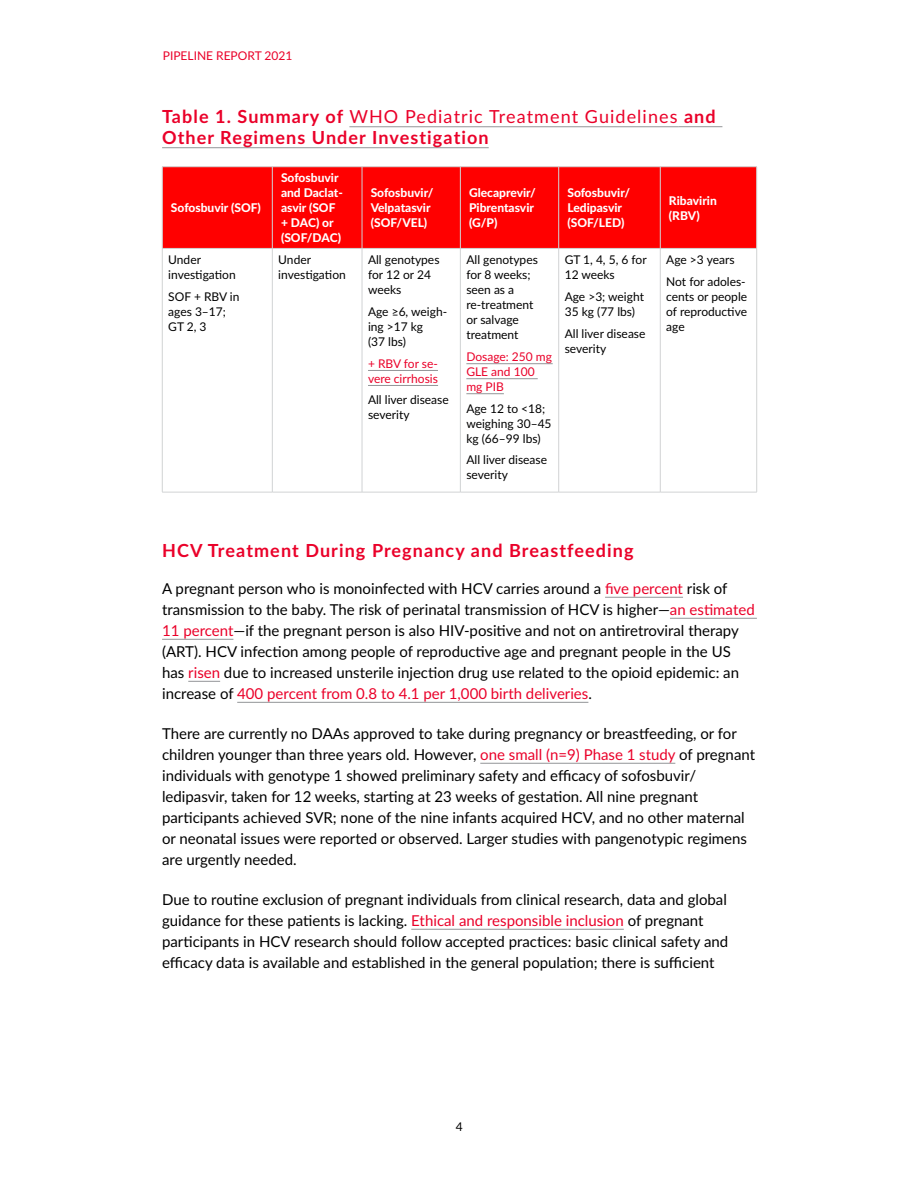
<style>
.page{position:relative;width:919px;height:1187px;background:#fff}
.page>*{position:absolute;margin:0;border:0;box-sizing:border-box;transform-origin:0 0}
.t1{font:700 18px/21px "Lato";letter-spacing:.06em;color:#ea0029}
.t2{font:15px/21px "Lato";color:#000}
.t3{font:12px/15px "Lato";color:#000}
.t4{font:800 12px/15px "Lato";color:#fff}
.t5{font:12px/15px "Lato";color:#ea0029}
.s1{font-weight:400}
.s2{color:#ea0029}
</style>
<div class="page">
<hr style="left:349px;top:126px;width:329px;height:1px;background:#939598">
<hr style="left:678px;top:126px;width:44px;height:1px;background:#939598">
<hr style="left:162px;top:147px;width:326px;height:1px;background:#939598">
<hr style="left:605px;top:597px;width:78px;height:1px;background:#939598">
<hr style="left:670px;top:618px;width:86px;height:1px;background:#939598">
<hr style="left:162px;top:639px;width:71px;height:1px;background:#939598">
<hr style="left:188px;top:681px;width:32px;height:1px;background:#939598">
<hr style="left:237px;top:702px;width:351px;height:1px;background:#939598">
<hr style="left:480px;top:763px;width:195px;height:1px;background:#939598">
<hr style="left:411px;top:928px;width:212px;height:1px;background:#939598">
<div style="left:163px;top:167px;width:593px;height:81px;background:#f00"></div>
<hr style="left:272px;top:167px;width:1px;height:81px;background:#d1d3d4">
<hr style="left:362px;top:167px;width:1px;height:81px;background:#d1d3d4">
<hr style="left:460px;top:167px;width:1px;height:81px;background:#d1d3d4">
<hr style="left:558px;top:167px;width:1px;height:81px;background:#d1d3d4">
<hr style="left:660px;top:167px;width:1px;height:81px;background:#d1d3d4">
<hr style="left:162px;top:248px;width:110px;height:1px;background:#d1d3d4">
<hr style="left:272px;top:248px;width:90px;height:1px;background:#d1d3d4">
<hr style="left:272px;top:248px;width:1px;height:244px;background:#d1d3d4">
<hr style="left:362px;top:248px;width:98px;height:1px;background:#d1d3d4">
<hr style="left:362px;top:248px;width:1px;height:244px;background:#d1d3d4">
<hr style="left:460px;top:248px;width:98px;height:1px;background:#d1d3d4">
<hr style="left:460px;top:248px;width:1px;height:244px;background:#d1d3d4">
<hr style="left:558px;top:248px;width:102px;height:1px;background:#d1d3d4">
<hr style="left:558px;top:248px;width:1px;height:244px;background:#d1d3d4">
<hr style="left:660px;top:248px;width:96px;height:1px;background:#d1d3d4">
<hr style="left:660px;top:248px;width:1px;height:244px;background:#d1d3d4">
<hr style="left:162px;top:166px;width:110px;height:1px;background:#d1d3d4">
<hr style="left:162px;top:167px;width:1px;height:81px;background:#d1d3d4">
<hr style="left:272px;top:166px;width:90px;height:1px;background:#d1d3d4">
<hr style="left:362px;top:166px;width:98px;height:1px;background:#d1d3d4">
<hr style="left:460px;top:166px;width:98px;height:1px;background:#d1d3d4">
<hr style="left:558px;top:166px;width:102px;height:1px;background:#d1d3d4">
<hr style="left:660px;top:166px;width:96px;height:1px;background:#d1d3d4">
<hr style="left:756px;top:167px;width:1px;height:81px;background:#d1d3d4">
<hr style="left:162px;top:248px;width:1px;height:244px;background:#d1d3d4">
<hr style="left:756px;top:248px;width:1px;height:244px;background:#d1d3d4">
<hr style="left:162px;top:492px;width:110px;height:1px;background:#d1d3d4">
<hr style="left:272px;top:492px;width:90px;height:1px;background:#d1d3d4">
<hr style="left:362px;top:492px;width:98px;height:1px;background:#d1d3d4">
<hr style="left:460px;top:492px;width:98px;height:1px;background:#d1d3d4">
<hr style="left:558px;top:492px;width:102px;height:1px;background:#d1d3d4">
<hr style="left:660px;top:492px;width:96px;height:1px;background:#d1d3d4">
<hr style="left:368px;top:370px;width:70px;height:1px;background:#939598">
<hr style="left:368px;top:385px;width:70px;height:1px;background:#939598">
<hr style="left:466px;top:363px;width:86px;height:1px;background:#939598">
<hr style="left:466px;top:378px;width:71px;height:1px;background:#939598">
<hr style="left:466px;top:393px;width:38px;height:1px;background:#939598">
<p class="t5" style="left:163px;top:47px;width:131px">PIPELINE REPORT 2021</p>
<p class="t1" style="left:162px;top:105px;width:555px">Table 1. Summary of <span class="s1">WHO Pediatric Treatment Guidelines</span> and<br>Other Regimens Under Investigation</p>
<p class="t4" style="left:171px;top:200px;width:91px">Sofosbuvir (SOF)</p>
<p class="t3" style="left:168px;top:252px;width:69px">Under investigation</p>
<p class="t3" style="left:168px;top:288px;width:73px">SOF + RBV in ages 3–17;<br>GT 2, 3</p>
<p class="t4" style="left:281px;top:170px;width:63px">Sofosbuvir and Daclat&shy;asvir (SOF + DAC) or (SOF/DAC)</p>
<p class="t4" style="left:370px;top:185px;width:64px">Sofosbuvir/<br>Velpatasvir (SOF/VEL)</p>
<p class="t4" style="left:469px;top:185px;width:68px">Glecaprevir/<br>Pibrentasvir (G/P)</p>
<p class="t4" style="left:567px;top:185px;width:64px">Sofosbuvir/<br>Ledipasvir (SOF/LED)</p>
<p class="t4" style="left:669px;top:192px;width:49px">Ribavirin (RBV)</p>
<p class="t3" style="left:278px;top:252px;width:69px">Under investigation</p>
<p class="t3" style="left:368px;top:252px;width:73px">All genotypes for 12 or 24 weeks</p>
<p class="t3" style="left:368px;top:303px;width:81px">Age ≥6, weigh&shy;ing &gt;17 kg<br>(37 lbs)</p>
<p class="t5" style="left:368px;top:355px;width:72px">+ RBV for se&shy;vere cirrhosis</p>
<p class="t3" style="left:368px;top:392px;width:82px">All liver disease severity</p>
<p class="t3" style="left:466px;top:252px;width:73px">All genotypes for 8 weeks; seen as a re-treatment or salvage treatment</p>
<p class="t5" style="left:466px;top:348px;width:87px">Dosage: 250 mg<br>GLE and 100 mg PIB</p>
<p class="t3" style="left:466px;top:400px;width:87px">Age 12 to &lt;18; weighing 30–45 kg (66–99 lbs)</p>
<p class="t3" style="left:466px;top:452px;width:82px">All liver disease severity</p>
<p class="t3" style="left:564px;top:252px;width:84px">GT 1, 4, 5, 6 for<br>12 weeks</p>
<p class="t3" style="left:564px;top:288px;width:81px">Age &gt;3; weight<br>35 kg (77 lbs)</p>
<p class="t3" style="left:564px;top:325px;width:82px">All liver disease severity</p>
<p class="t3" style="left:666px;top:248px;width:81px;line-height:21.8px">Age &gt;3 years<br>Not for adoles-</p>
<p class="t3" style="left:666px;top:288px;width:82px;text-align:justify">cents or people of reproductive age</p>
<p class="t1" style="left:162px;top:538px;width:473px">HCV Treatment During Pregnancy and Breastfeeding</p>
<p class="t2" style="left:162px;top:577px;width:594px">A pregnant person who is monoinfected with HCV carries around a <span class="s2">five percent</span> risk of transmission to the baby. The risk of perinatal transmission of HCV is higher—<span class="s2">an estimated 11 percent</span>—if the pregnant person is also HIV-positive and not on antiretroviral therapy (ART). HCV infection among people of reproductive age and pregnant people in the US has <span class="s2">risen</span> due to increased unsterile injection drug use related to the opioid epidemic: an increase of <span class="s2">400 percent from 0.8 to 4.1 per 1,000 birth deliveries</span>.</p>
<p class="t2" style="left:162px;top:722px;width:594px">There are currently no DAAs approved to take during pregnancy or breastfeeding, or for children younger than three years old. However, <span class="s2">one small (n=9) Phase 1 study</span> of pregnant individuals with genotype 1 showed preliminary safety and efficacy of sofosbuvir/ ledipasvir, taken for 12 weeks, starting at 23 weeks of gestation. All nine pregnant participants achieved SVR; none of the nine infants acquired HCV, and no other maternal or neonatal issues were reported or observed. Larger studies with pangenotypic regimens are urgently needed.</p>
<p class="t2" style="left:162px;top:888px;width:567px">Due to routine exclusion of pregnant individuals from clinical research, data and global guidance for these patients is lacking. <span class="s2">Ethical and responsible inclusion</span> of pregnant participants in HCV research should follow accepted practices: basic clinical safety and efficacy data is available and established in the general population; there is sufficient</p>
<p class="t3" style="left:456px;top:1118px;width:8px">4</p>
</div>
